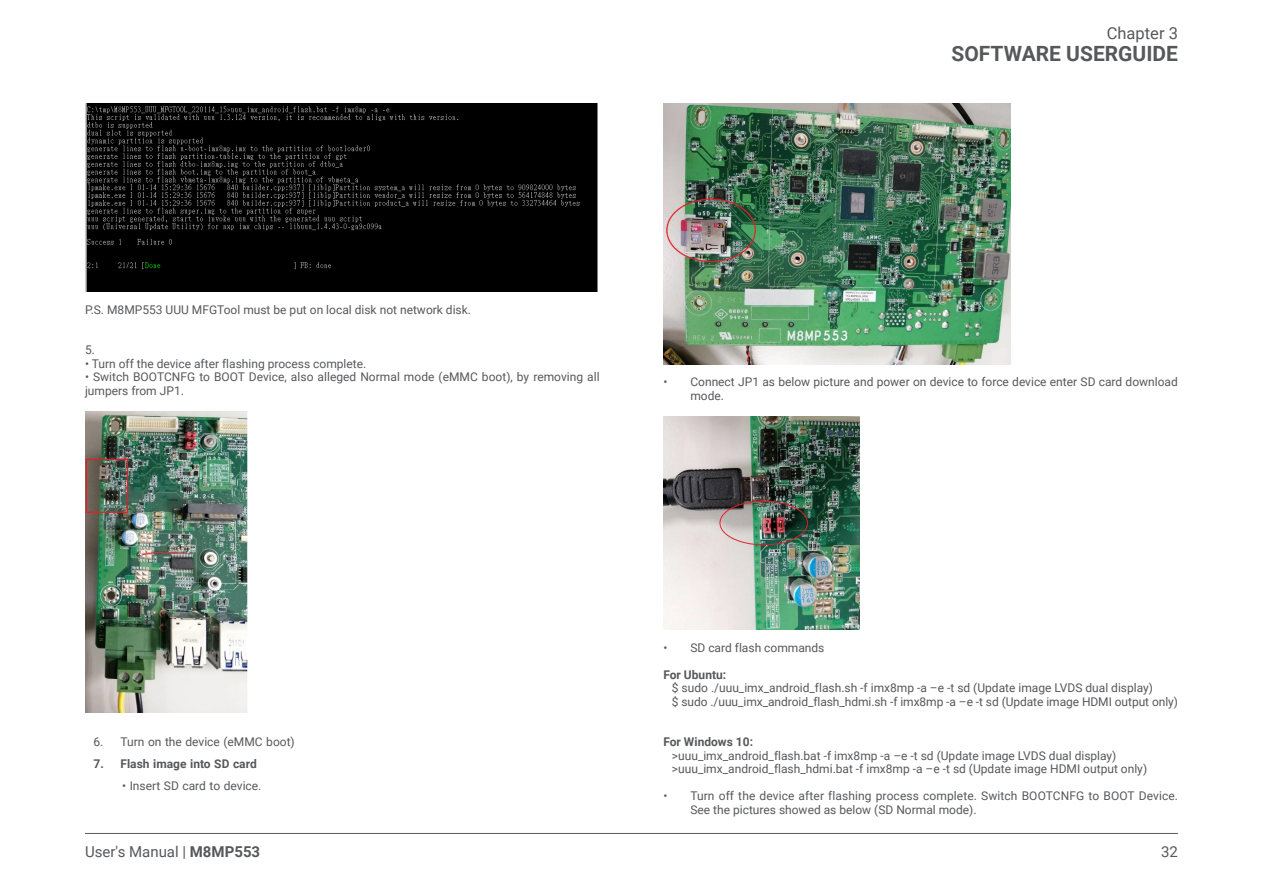
<style>
.page{position:relative;width:1263px;height:893px;background:#fff}
.page>*{position:absolute;margin:0;border:0;box-sizing:border-box;transform-origin:0 0}
.t1{font:700 21px "Roboto";color:#57585a}
.t2{font:16.5px "Roboto";color:#57585a}
.t3{font:15px "Roboto";color:#57585a}
.Body_Text{font:12px/13.5px "Roboto";color:#57585a}
.t4{font:700 12px "Roboto";color:#57585a}
.s1{font-weight:700}
</style>
<div class="page">
<hr style="left:85px;top:833px;width:1093px;height:1px;background:#57585a">
<img style="left:85px;top:104px;width:512px;height:188px">
<img style="left:85px;top:412px;width:162px;height:300px">
<img style="left:663px;top:104px;width:348px;height:260px">
<img style="left:663px;top:416px;width:196px;height:213px">
<p class="t2" style="left:1107px;top:21px;width:73px">Chapter 3</p>
<p class="t1" style="left:951px;top:39px;width:228px">SOFTWARE USERGUIDE</p>
<p class="Body_Text" style="left:85px;top:302px;width:387px">P.S. M8MP553 UUU MFGTool must be put on local disk not network disk.</p>
<p class="Body_Text" style="left:85px;top:343px;width:11px">5.</p>
<p class="Body_Text" style="left:85px;top:356px;width:283px">• Turn off the device after flashing process complete.</p>
<p class="Body_Text" style="left:85px;top:370px;width:516px">• Switch BOOTCNFG to BOOT Device, also alleged Normal mode (eMMC boot), by removing all jumpers from JP1.</p>
<p class="Body_Text" style="left:690px;top:375px;width:489px;text-indent:-27px">• Connect JP1 as below picture and power on device to force device enter SD card download mode.</p>
<p class="Body_Text" style="left:94px;top:734px;width:203px">6. Turn on the device (eMMC boot)</p>
<p class="t4" style="left:94px;top:755px;width:165px">7. Flash image into SD card</p>
<p class="Body_Text" style="left:122px;top:779px;width:141px">• Insert SD card to device.</p>
<p class="Body_Text" style="left:663px;top:640px;width:163px">• SD card flash commands</p>
<p class="t4" style="left:663px;top:666px;width:64px">For Ubuntu:</p>
<p class="Body_Text" style="left:672px;top:681px;width:483px">$ sudo ./uuu_imx_android_flash.sh -f imx8mp -a –e -t sd (Update image LVDS dual display)</p>
<p class="Body_Text" style="left:672px;top:694px;width:508px">$ sudo ./uuu_imx_android_flash_hdmi.sh -f imx8mp -a –e -t sd (Update image HDMI output only)</p>
<p class="t4" style="left:663px;top:733px;width:91px">For Windows 10:</p>
<p class="Body_Text" style="left:672px;top:748px;width:446px">&gt;uuu_imx_android_flash.bat -f imx8mp -a –e -t sd (Update image LVDS dual display)</p>
<p class="Body_Text" style="left:672px;top:762px;width:477px">&gt;uuu_imx_android_flash_hdmi.bat -f imx8mp -a –e -t sd (Update image HDMI output only)</p>
<p class="Body_Text" style="left:690px;top:789px;width:489px;text-indent:-27px">• Turn off the device after flashing process complete. Switch BOOTCNFG to BOOT Device.<br>See the pictures showed as below (SD Normal mode).</p>
<p class="t3" style="left:85px;top:841px;width:177px">User's Manual | <span class="s1">M8MP553</span></p>
<p class="t3" style="left:1161px;top:841px;width:18px">32</p>
</div>
